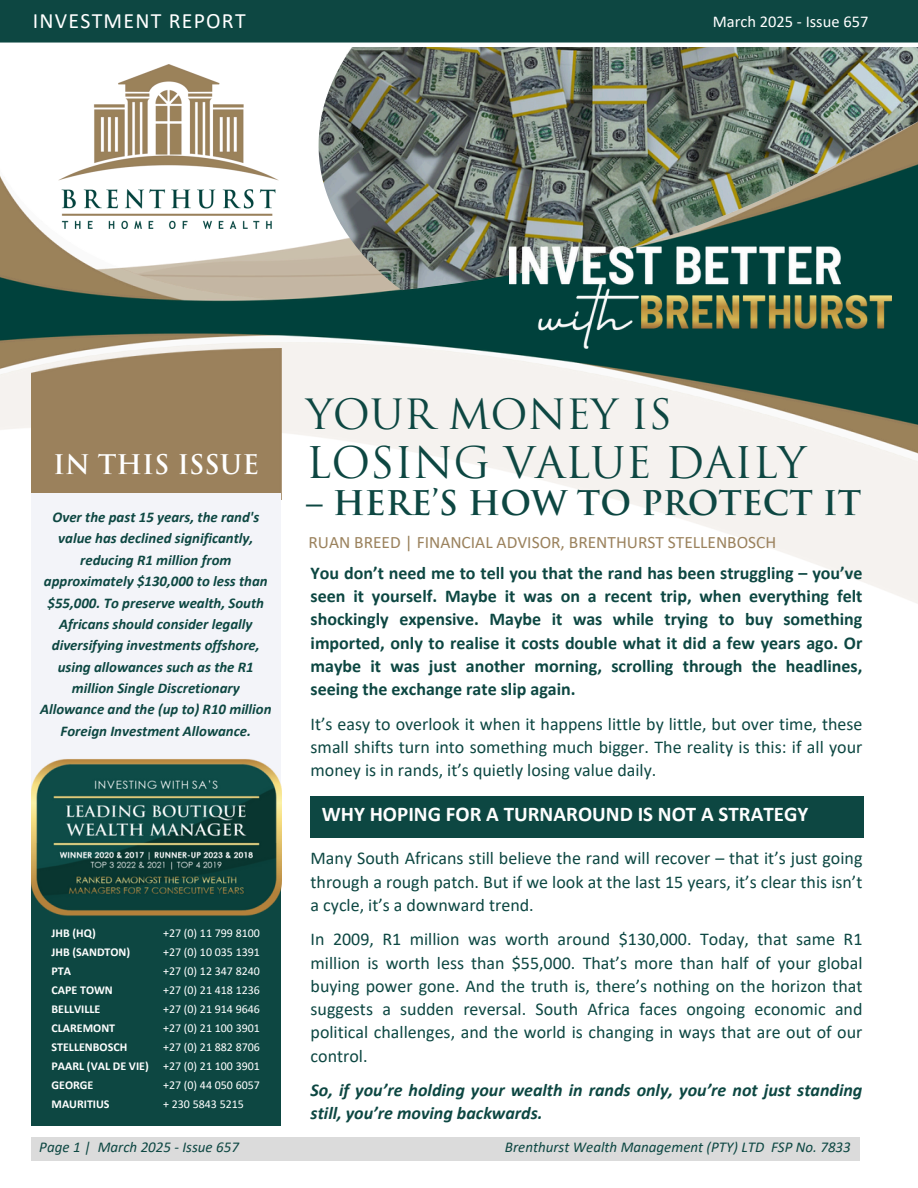
<style>
.page{position:relative;width:918px;height:1188px;background:#fff}
.page>*{position:absolute;margin:0;border:0;box-sizing:border-box;transform-origin:0 0}
.t1{font:42.6px "Trajan Pro";color:#0d4742}
.t2{font:40.65px "Trajan Pro";color:#0d4742}
.t3{font:700 33.15px "Trajan Pro";color:#0d4742}
.t4{font:700 26.4px "Trajan Pro";color:#fff}
.t5{font:21.9px "Calibri";letter-spacing:.055em;color:#fff}
.t6{font:700 21px "Calibri";color:#fff}
.t7{font:18px/23.2px "Calibri";color:#0d4742;text-align:justify}
.t8{font:700 18px/23.2px "Calibri";color:#0d4742;text-align:justify}
.t9{font:italic 700 18px/23.2px "Calibri";color:#0d4742}
.t10{font:17.4px "Calibri";color:#9b825d}
.t11{font:16.5px "Calibri";color:#fff}
.t12{font:italic 15px "Calibri";color:#0d4742}
.t13{font:italic 700 14.85px/21.3px "Calibri";color:#0d4742;text-align:center}
.t14{font:12px "Calibri";color:#fff}
.t15{font:700 12px "Calibri";color:#fff}
</style>
<div class="page">
<img style="left:0;top:64px;width:918px;height:540px">
<img style="left:319px;top:47px;width:599px;height:243px">
<img style="left:59px;top:65px;width:219px;height:164px">
<div style="left:31px;top:349px;width:250px;height:144px;background:#9b815c"></div>
<div style="left:31px;top:493px;width:250px;height:633px;background:#f3f4f9"></div>
<div style="left:31px;top:1138px;width:829px;height:23px;background:#dbdbdb"></div>
<div style="left:31px;top:843px;width:250px;height:283px;background:#0d4742"></div>
<img style="left:31px;top:759px;width:250px;height:157px">
<img style="left:509px;top:246px;width:383px;height:103px">
<div style="left:0;top:0;width:918px;height:43px;background:#0d4742"></div>
<div style="left:311px;top:796px;width:553px;height:41px;background:#0d4742"></div>
<p class="t5" style="left:33px;top:11px;width:214px">INVESTMENT REPORT</p>
<p class="t11" style="left:713px;top:14px;width:157px">March 2025 - Issue 657</p>
<p class="t4" style="left:53px;top:455px;width:207px">IN THIS ISSUE</p>
<p class="t13" style="left:40px;top:508px;width:233px">Over the past 15 years, the rand's value has declined significantly, reducing R1 million from approximately $130,000 to less than $55,000. To preserve wealth, South Africans should consider legally diversifying investments offshore, using allowances such as the R1 million Single Discretionary Allowance and the (up to) R10 million Foreign Investment Allowance.</p>
<p class="t2" style="left:306px;top:398px;width:367px">YOUR MONEY IS</p>
<p class="t1" style="left:306px;top:446px;width:501px">LOSING VALUE DAILY</p>
<p class="t3" style="left:306px;top:491px;width:557px">– HERE’S HOW TO PROTECT IT</p>
<p class="t10" style="left:308px;top:535px;width:469px">RUAN BREED | FINANCIAL ADVISOR, BRENTHURST STELLENBOSCH</p>
<p class="t8" style="left:311px;top:563px;width:553px">You don’t need me to tell you that the rand has been struggling – you’ve seen it yourself. Maybe it was on a recent trip, when everything felt shockingly expensive. Maybe it was while trying to buy something imported, only to realise it costs double what it did a few years ago. Or maybe it was just another morning, scrolling through the headlines, seeing the exchange rate slip again.</p>
<p class="t7" style="left:311px;top:713px;width:553px">It’s easy to overlook it when it happens little by little, but over time, these small shifts turn into something much bigger. The reality is this: if all your money is in rands, it’s quietly losing value daily.</p>
<p class="t6" style="left:322px;top:805px;width:488px">WHY HOPING FOR A TURNAROUND IS NOT A STRATEGY</p>
<p class="t7" style="left:311px;top:848px;width:553px">Many South Africans still believe the rand will recover – that it’s just going through a rough patch. But if we look at the last 15 years, it’s clear this isn’t a cycle, it’s a downward trend.</p>
<p class="t7" style="left:311px;top:929px;width:553px">In 2009, R1 million was worth around $130,000. Today, that same R1 million is worth less than $55,000. That’s more than half of your global buying power gone. And the truth is, there’s nothing on the horizon that suggests a sudden reversal. South Africa faces ongoing economic and political challenges, and the world is changing in ways that are out of our control.</p>
<p class="t9" style="left:311px;top:1080px;width:553px">So, if you’re holding your wealth in rands only, you’re not just standing still, you’re moving backwards.</p>
<p class="t15" style="left:52px;top:928px;width:46px">JHB (HQ)</p>
<p class="t15" style="left:52px;top:947px;width:80px">JHB (SANDTON)</p>
<h3 class="t15" style="left:52px;top:966px;width:21px">PTA</h3>
<h1 class="t15" style="left:52px;top:985px;width:63px">CAPE TOWN</h1>
<h2 class="t15" style="left:52px;top:1004px;width:50px">BELLVILLE</h2>
<h6 class="t15" style="left:52px;top:1023px;width:65px">CLAREMONT</h6>
<p class="t15" style="left:52px;top:1042px;width:77px">STELLENBOSCH</p>
<p class="t15" style="left:52px;top:1061px;width:99px">PAARL (VAL DE VIE)</p>
<p class="t15" style="left:52px;top:1080px;width:43px">GEORGE</p>
<p class="t15" style="left:52px;top:1099px;width:60px">MAURITIUS</p>
<p class="t14" style="left:163px;top:928px;width:98px">+27 (0) 11 799 8100</p>
<p class="t14" style="left:163px;top:947px;width:98px">+27 (0) 10 035 1391</p>
<p class="t14" style="left:163px;top:966px;width:98px">+27 (0) 12 347 8240</p>
<p class="t14" style="left:163px;top:985px;width:98px">+27 (0) 21 418 1236</p>
<p class="t14" style="left:163px;top:1004px;width:98px">+27 (0) 21 914 9646</p>
<p class="t14" style="left:163px;top:1023px;width:98px">+27 (0) 21 100 3901</p>
<p class="t14" style="left:163px;top:1042px;width:98px">+27 (0) 21 882 8706</p>
<p class="t14" style="left:163px;top:1061px;width:98px">+27 (0) 21 100 3901</p>
<p class="t14" style="left:163px;top:1080px;width:98px">+27 (0) 44 050 6057</p>
<p class="t14" style="left:163px;top:1099px;width:82px">+ 230 5843 5215</p>
<p class="t12" style="left:39px;top:1141px;width:201px">Page 1 | March 2025 - Issue 657</p>
<p class="t12" style="left:505px;top:1141px;width:347px">Brenthurst Wealth Management (PTY) LTD FSP No. 7833</p>
</div>
